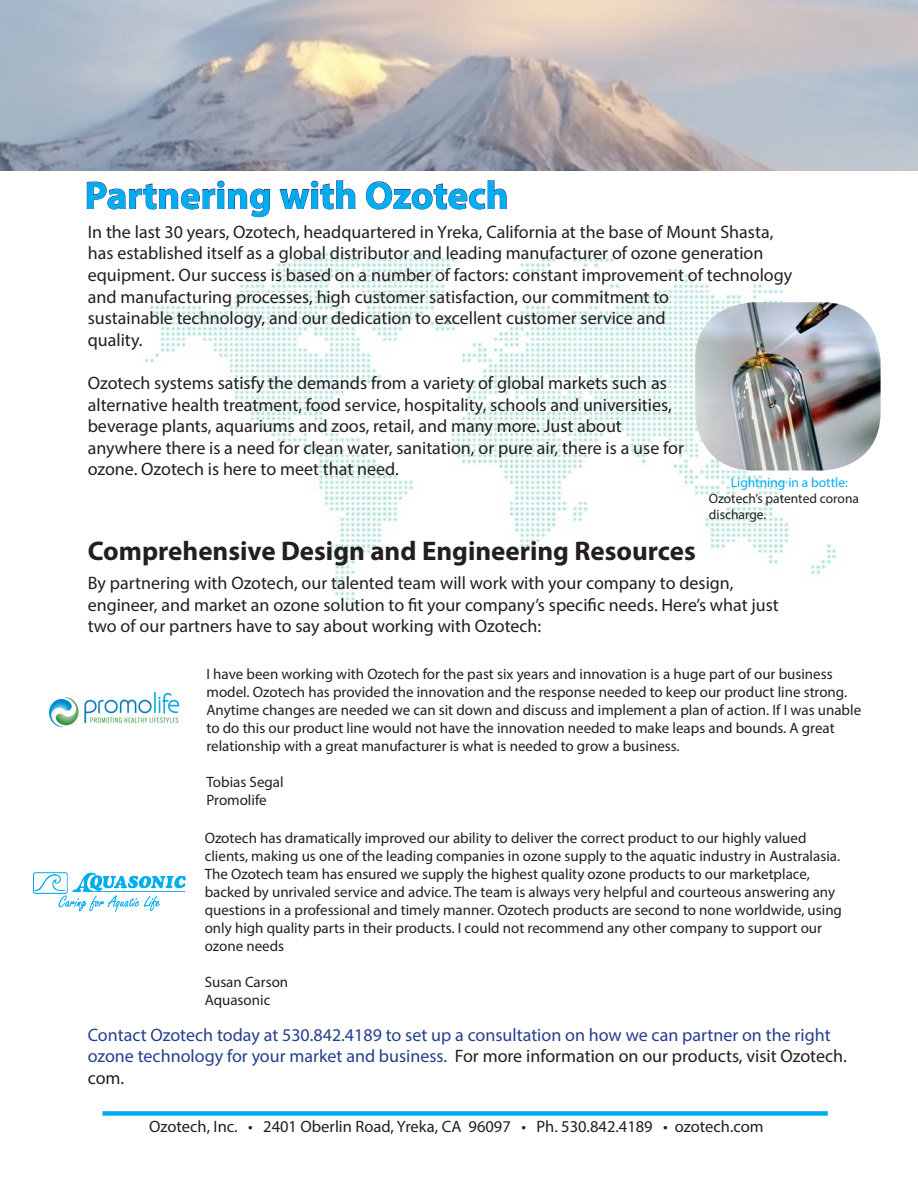
<style>
.page{position:relative;width:918px;height:1188px;background:#fff}
.page>*{position:absolute;margin:0;border:0;box-sizing:border-box;transform-origin:0 0}
.t1{font:700 39px "Myriad Pro";color:#00aeef}
.t2{font:700 27px "Myriad Pro";color:#231f20}
.t3{font:18px/21.6px "Myriad Pro";color:#231f20}
.t4{font:18px/21.6px "Myriad Pro";color:#253f8e}
.t5{font:16.5px "Myriad Pro";color:#231f20}
.t6{font:15px/18px "Myriad Pro";color:#231f20}
.t7{font:13.5px "Myriad Pro";color:#231f20}
.t8{font:13.5px "Myriad Pro";color:#00aeef}
.s1{color:#231f20}
</style>
<div class="page">
<div style="left:102px;top:1111px;width:726px;height:5px;background:#00aeef"></div>
<img style="left:144px;top:252px;width:692px;height:355px">
<img style="left:695px;top:302px;width:186px;height:169px">
<svg style="left:87px;top:180px;width:183px;height:37px"></svg>
<svg style="left:279px;top:180px;width:77px;height:30px"></svg>
<svg style="left:366px;top:180px;width:141px;height:30px"></svg>
<img style="left:0;top:0;width:918px;height:171px">
<img style="left:49px;top:692px;width:131px;height:36px">
<img style="left:34px;top:873px;width:152px;height:39px">
<p class="t1" style="left:85px;top:170px;width:425px">Partnering with Ozotech</p>
<p class="t3" style="left:88px;top:221px;width:706px">In the last 30 years, Ozotech, headquartered in Yreka, California at the base of Mount Shasta, has established itself as a global distributor and leading manufacturer of ozone generation equipment. Our success is based on a number of factors: constant improvement of technology and manufacturing processes, high customer satisfaction, our commitment to<br>sustainable technology, and our dedication to excellent customer service and<br>quality.</p>
<p class="t3" style="left:88px;top:372px;width:598px">Ozotech systems satisfy the demands from a variety of global markets such as alternative health treatment, food service, hospitality, schools and universities, beverage plants, aquariums and zoos, retail, and many more. Just about anywhere there is a need for clean water, sanitation, or pure air, there is a use for ozone. Ozotech is here to meet that need.</p>
<p class="t8" style="left:731px;top:474px;width:119px">Lightning in a bottle:</p>
<p class="t7" style="left:709px;top:490px;width:152px">Ozotech’s patented corona</p>
<p class="t7" style="left:709px;top:506px;width:59px">discharge.</p>
<p class="t2" style="left:88px;top:534px;width:609px">Comprehensive Design and Engineering Resources</p>
<p class="t3" style="left:88px;top:572px;width:693px">By partnering with Ozotech, our talented team will work with your company to design, engineer, and market an ozone solution to fit your company’s specific needs. Here’s what just two of our partners have to say about working with Ozotech:</p>
<p class="t6" style="left:207px;top:665px;width:656px">I have been working with Ozotech for the past six years and innovation is a huge part of our business model. Ozotech has provided the innovation and the response needed to keep our product line strong.<br>Anytime changes are needed we can sit down and discuss and implement a plan of action. If I was unable to do this our product line would not have the innovation needed to make leaps and bounds. A great relationship with a great manufacturer is what is needed to grow a business.</p>
<p class="t6" style="left:207px;top:773px;width:79px">Tobias Segal</p>
<p class="t6" style="left:207px;top:791px;width:62px">Promolife</p>
<p class="t6" style="left:205px;top:829px;width:639px">Ozotech has dramatically improved our ability to deliver the correct product to our highly valued clients, making us one of the leading companies in ozone supply to the aquatic industry in Australasia.<br>The Ozotech team has ensured we supply the highest quality ozone products to our marketplace, backed by unrivaled service and advice. The team is always very helpful and courteous answering any questions in a professional and timely manner. Ozotech products are second to none worldwide, using only high quality parts in their products. I could not recommend any other company to support our ozone needs</p>
<p class="t6" style="left:205px;top:973px;width:85px">Susan Carson</p>
<p class="t6" style="left:205px;top:991px;width:67px">Aquasonic</p>
<p class="t4" style="left:88px;top:1023px;width:761px">Contact Ozotech today at 530.842.4189 to set up a consultation on how we can partner on the right ozone technology for your market and business. <span class="s1">For more information on our products, visit Ozotech. com.</span></p>
<p class="t5" style="left:149px;top:1117px;width:616px">Ozotech, Inc. • 2401 Oberlin Road, Yreka, CA 96097 • Ph. 530.842.4189 • ozotech.com</p>
</div>
